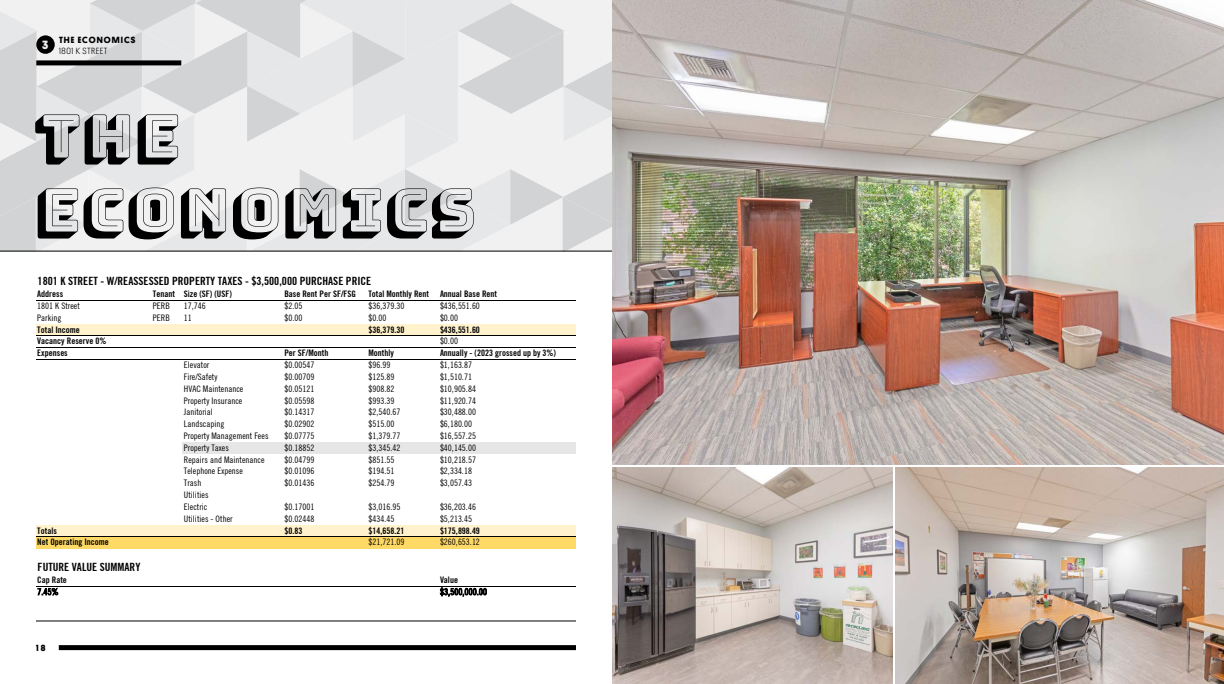
<style>
.page{position:relative;width:1224px;height:684px;background:#fff}
.page>*{position:absolute;margin:0;border:0;box-sizing:border-box;transform-origin:0 0}
.t1{font:59px/74px "Bungee Shade";letter-spacing:.04em;color:#000}
.t2{font:700 12px "Platform";color:#f1f1f2}
.t3{font:700 condensed 11.4px "Trade Gothic No.20";color:#000}
.t4{font:condensed 9px/11.8px "Trade Gothic No.18";color:#000}
.t5{font:700 condensed 9px "Trade Gothic No.20";color:#000}
.t6{font:700 9px "Platform";letter-spacing:.12em;color:#000}
.t7{font:300 9px "Platform";letter-spacing:.06em;color:#000}
</style>
<div class="page">
<svg style="left:0;top:0;width:612px;height:251px"></svg>
<div style="left:59px;top:645px;width:517px;height:5px;background:#000"></div>
<hr style="left:36px;top:620px;width:540px;height:1px;background:#000">
<div style="left:36px;top:60px;width:145px;height:5px;background:#000"></div>
<div style="left:36px;top:35px;width:19px;height:19px;background:#000;border-radius:50%"></div>
<div style="left:36px;top:324px;width:540px;height:12px;background:#fff2cc"></div>
<div style="left:183px;top:442px;width:393px;height:12px;background:#e7e6e6"></div>
<div style="left:36px;top:525px;width:540px;height:12px;background:#fff2cc"></div>
<div style="left:36px;top:537px;width:540px;height:11px;background:#ffd966"></div>
<hr style="left:36px;top:300px;width:540px;height:1px;background:#000">
<hr style="left:36px;top:335px;width:540px;height:1px;background:#000">
<hr style="left:36px;top:347px;width:540px;height:1px;background:#000">
<hr style="left:36px;top:359px;width:540px;height:1px;background:#000">
<hr style="left:36px;top:536px;width:540px;height:1px;background:#000">
<hr style="left:36px;top:586px;width:540px;height:1px;background:#000">
<hr style="left:0;top:251px;width:612px;height:1px;background:#000">
<img style="left:612px;top:468px;width:281px;height:216px">
<img style="left:896px;top:468px;width:328px;height:216px">
<img style="left:612px;top:0;width:612px;height:465px">
<h2 class="t2" style="left:42px;top:36px;width:8px">3</h2>
<p class="t6" style="left:59px;top:33px;width:78px">THE ECONOMICS</p>
<p class="t7" style="left:59px;top:44px;width:50px">1801 K STREET</p>
<h1 class="t1" style="left:35px;top:100px;width:441px">THE<br>ECONOMICS</h1>
<p class="t3" style="left:38px;top:274px;width:335px">1801 K STREET - W/REASSESSED PROPERTY TAXES - $3,500,000 PURCHASE PRICE</p>
<p class="t5" style="left:37px;top:289px;width:27px">Address</p>
<p class="t5" style="left:153px;top:289px;width:81px">Tenant Size (SF) (USF)</p>
<p class="t5" style="left:284px;top:289px;width:73px">Base Rent Per SF/FSG</p>
<p class="t5" style="left:368px;top:289px;width:130px">Total Monthly Rent Annual Base Rent</p>
<p class="t4" style="left:37px;top:300px;width:44px">1801 K Street</p>
<p class="t4" style="left:153px;top:300px;width:19px">PERB</p>
<p class="t4" style="left:184px;top:300px;width:23px">17,746</p>
<p class="t4" style="left:284px;top:300px;width:20px">$2.05</p>
<p class="t4" style="left:368px;top:300px;width:37px">$36,379.30</p>
<p class="t4" style="left:440px;top:300px;width:41px">$436,551.60</p>
<p class="t4" style="left:37px;top:312px;width:26px">Parking</p>
<p class="t4" style="left:153px;top:312px;width:19px">PERB</p>
<p class="t4" style="left:184px;top:312px;width:9px">11</p>
<p class="t4" style="left:284px;top:312px;width:20px">$0.00</p>
<p class="t4" style="left:368px;top:312px;width:20px">$0.00</p>
<p class="t4" style="left:440px;top:312px;width:20px">$0.00</p>
<p class="t5" style="left:37px;top:324px;width:44px">Total Income</p>
<p class="t5" style="left:368px;top:324px;width:37px">$36,379.30</p>
<p class="t5" style="left:440px;top:324px;width:41px">$436,551.60</p>
<p class="t5" style="left:37px;top:336px;width:71px">Vacancy Reserve 0%</p>
<p class="t4" style="left:440px;top:335px;width:20px">$0.00</p>
<p class="t5" style="left:37px;top:348px;width:32px">Expenses</p>
<p class="t5" style="left:284px;top:348px;width:45px">Per SF/Month</p>
<p class="t5" style="left:368px;top:348px;width:27px">Monthly</p>
<p class="t5" style="left:440px;top:348px;width:118px">Annually - (2023 grossed up by 3%)</p>
<p class="t4" style="left:184px;top:359px;width:27px">Elevator</p>
<p class="t4" style="left:284px;top:359px;width:31px">$0.00547</p>
<p class="t4" style="left:368px;top:359px;width:23px">$96.99</p>
<p class="t4" style="left:440px;top:359px;width:34px">$1,163.87</p>
<p class="t4" style="left:184px;top:371px;width:35px">Fire/Safety</p>
<p class="t4" style="left:284px;top:371px;width:31px">$0.00709</p>
<p class="t4" style="left:368px;top:371px;width:27px">$125.89</p>
<p class="t4" style="left:440px;top:371px;width:34px">$1,510.71</p>
<p class="t4" style="left:184px;top:383px;width:61px">HVAC Maintenance</p>
<p class="t4" style="left:284px;top:383px;width:31px">$0.05121</p>
<p class="t4" style="left:368px;top:383px;width:27px">$908.82</p>
<p class="t4" style="left:440px;top:383px;width:37px">$10,905.84</p>
<p class="t4" style="left:184px;top:394px;width:60px">Property Insurance</p>
<p class="t4" style="left:284px;top:394px;width:31px">$0.05598</p>
<p class="t4" style="left:368px;top:394px;width:27px">$993.39</p>
<p class="t4" style="left:440px;top:394px;width:37px">$11,920.74</p>
<p class="t4" style="left:184px;top:406px;width:31px">Janitorial</p>
<p class="t4" style="left:284px;top:406px;width:31px">$0.14317</p>
<p class="t4" style="left:368px;top:406px;width:34px">$2,540.67</p>
<p class="t4" style="left:440px;top:406px;width:37px">$30,488.00</p>
<p class="t4" style="left:184px;top:418px;width:42px">Landscaping</p>
<p class="t4" style="left:284px;top:418px;width:31px">$0.02902</p>
<p class="t4" style="left:368px;top:418px;width:27px">$515.00</p>
<p class="t4" style="left:440px;top:418px;width:34px">$6,180.00</p>
<p class="t4" style="left:184px;top:430px;width:86px">Property Management Fees</p>
<p class="t4" style="left:284px;top:430px;width:31px">$0.07775</p>
<p class="t4" style="left:368px;top:430px;width:34px">$1,379.77</p>
<p class="t4" style="left:440px;top:430px;width:37px">$16,557.25</p>
<p class="t4" style="left:184px;top:442px;width:47px">Property Taxes</p>
<p class="t4" style="left:284px;top:442px;width:31px">$0.18852</p>
<p class="t4" style="left:368px;top:442px;width:34px">$3,345.42</p>
<p class="t4" style="left:440px;top:442px;width:37px">$40,145.00</p>
<p class="t4" style="left:184px;top:453px;width:82px">Repairs and Maintenance</p>
<p class="t4" style="left:284px;top:453px;width:31px">$0.04799</p>
<p class="t4" style="left:368px;top:453px;width:27px">$851.55</p>
<p class="t4" style="left:440px;top:453px;width:37px">$10,218.57</p>
<p class="t4" style="left:184px;top:465px;width:61px">Telephone Expense</p>
<p class="t4" style="left:284px;top:465px;width:31px">$0.01096</p>
<p class="t4" style="left:368px;top:465px;width:27px">$194.51</p>
<p class="t4" style="left:440px;top:465px;width:34px">$2,334.18</p>
<p class="t4" style="left:184px;top:477px;width:19px">Trash</p>
<p class="t4" style="left:284px;top:477px;width:31px">$0.01436</p>
<p class="t4" style="left:368px;top:477px;width:27px">$254.79</p>
<p class="t4" style="left:440px;top:477px;width:34px">$3,057.43</p>
<p class="t4" style="left:184px;top:489px;width:26px">Utilities<br>Electric</p>
<p class="t4" style="left:284px;top:501px;width:31px">$0.17001</p>
<p class="t4" style="left:368px;top:501px;width:34px">$3,016.95</p>
<p class="t4" style="left:440px;top:501px;width:37px">$36,203.46</p>
<p class="t4" style="left:184px;top:513px;width:50px">Utilities - Other</p>
<p class="t4" style="left:284px;top:513px;width:31px">$0.02448</p>
<p class="t4" style="left:368px;top:513px;width:27px">$434.45</p>
<p class="t4" style="left:440px;top:513px;width:34px">$5,213.45</p>
<p class="t5" style="left:37px;top:525px;width:21px">Totals</p>
<p class="t5" style="left:284px;top:525px;width:20px">$0.83</p>
<p class="t5" style="left:368px;top:525px;width:37px">$14,658.21</p>
<p class="t5" style="left:440px;top:525px;width:41px">$175,898.49</p>
<p class="t5" style="left:37px;top:537px;width:73px">Net Operating Income</p>
<p class="t4" style="left:368px;top:536px;width:37px">$21,721.09</p>
<p class="t4" style="left:440px;top:536px;width:41px">$260,653.12</p>
<p class="t3" style="left:38px;top:560px;width:104px">FUTURE VALUE SUMMARY</p>
<p class="t5" style="left:37px;top:574px;width:31px">Cap Rate</p>
<p class="t5" style="left:440px;top:574px;width:20px">Value</p>
<p class="t4" style="left:37px;top:586px;width:23px">7.45%</p>
<p class="t4" style="left:440px;top:586px;width:48px">$3,500,000.00</p>
<p class="t6" style="left:36px;top:642px;width:11px">18</p>
</div>
